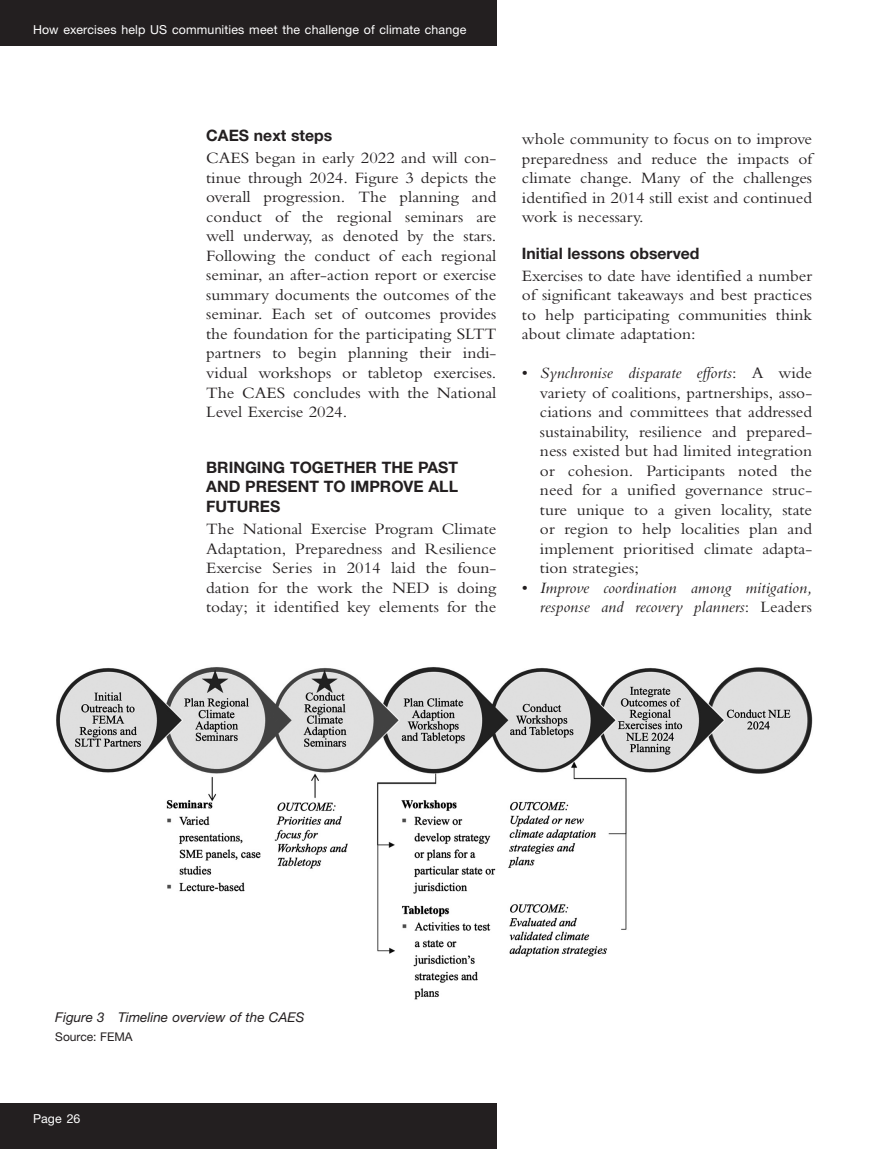
<style>
.page{position:relative;width:893px;height:1149px;background:#fff}
.page>*{position:absolute;margin:0;border:0;box-sizing:border-box;transform-origin:0 0}
.text{font:16.5px/19.5px "Bembo MT Pro";color:#231f20;text-align:justify;scale:1.05 1}
.t1{font:italic 16.5px/19.5px "Bembo MT Pro";color:#231f20;text-align:right;scale:1.05 1}
.a_head{font:700 15.75px/19.5px "Helvetica Neue LT Pro";color:#231f20;text-align:justify}
.b_head{font:700 15.75px "Helvetica Neue LT Pro";color:#231f20}
.captions{font:italic 13.5px "Helvetica Neue LT Pro";color:#231f20}
.t2{font:12.3px "Helvetica Neue LT Pro";letter-spacing:.01em;color:#fff}
.fig_source{font:12px "Helvetica Neue LT Pro";color:#231f20}
.s1{font-style:italic}
.s2{font-style:normal}
</style>
<div class="page">
<div style="left:0;top:0;width:496px;height:46px;background:#231f20"></div>
<div style="left:0;top:1103px;width:496px;height:45px;background:#231f20"></div>
<img style="left:56px;top:667px;width:756px;height:333px">
<p class="t2" style="left:33px;top:22px;width:435px">How exercises help US communities meet the challenge of climate change</p>
<p class="b_head" style="left:206px;top:126px;width:128px">CAES next steps</p>
<p class="text" style="left:206px;top:148px;width:278px">CAES began in early 2022 and will con&shy;tinue through 2024. Figure 3 depicts the overall progression. The planning and conduct of the regional seminars are well underway, as denoted by the stars.<br>Following the conduct of each regional seminar, an after-action report or exercise summary documents the outcomes of the seminar. Each set of outcomes provides the foundation for the participating SLTT partners to begin planning their indi&shy;vidual workshops or tabletop exercises.<br>The CAES concludes with the National Level Exercise 2024.</p>
<p class="a_head" style="left:206px;top:457px;width:253px">BRINGING TOGETHER THE PAST AND PRESENT TO IMPROVE ALL FUTURES</p>
<p class="text" style="left:206px;top:518px;width:278px">The National Exercise Program Climate Adaptation, Preparedness and Resilience Exercise Series in 2014 laid the foun&shy;dation for the work the NED is doing today; it identified key elements for the</p>
<p class="text" style="left:522px;top:129px;width:278px">whole community to focus on to improve preparedness and reduce the impacts of climate change. Many of the challenges identified in 2014 still exist and continued work is necessary.</p>
<p class="b_head" style="left:522px;top:243px;width:179px">Initial lessons observed</p>
<p class="text" style="left:522px;top:265px;width:278px">Exercises to date have identified a number of significant takeaways and best practices to help participating communities think about climate adaptation:</p>
<p class="text" style="left:540px;top:363px;width:261px;text-indent:-18px">• <span class="s1">Synchronise disparate efforts</span>: A wide variety of coalitions, partnerships, asso&shy;ciations and committees that addressed sustainability, resilience and prepared&shy;ness existed but had limited integration or cohesion. Participants noted the need for a unified governance struc&shy;ture unique to a given locality, state or region to help localities plan and implement prioritised climate adapta&shy;tion strategies;</p>
<p class="t1" style="left:522px;top:577px;width:278px"><span class="s2">•</span> Improve coordination among mitigation, response and recovery planners<span class="s2">: Leaders</span></p>
<p class="captions" style="left:55px;top:1008px;width:251px">Figure 3 Timeline overview of the CAES</p>
<p class="fig_source" style="left:55px;top:1029px;width:79px">Source: FEMA</p>
<p class="t2" style="left:33px;top:1110px;width:49px">Page 26</p>
</div>
